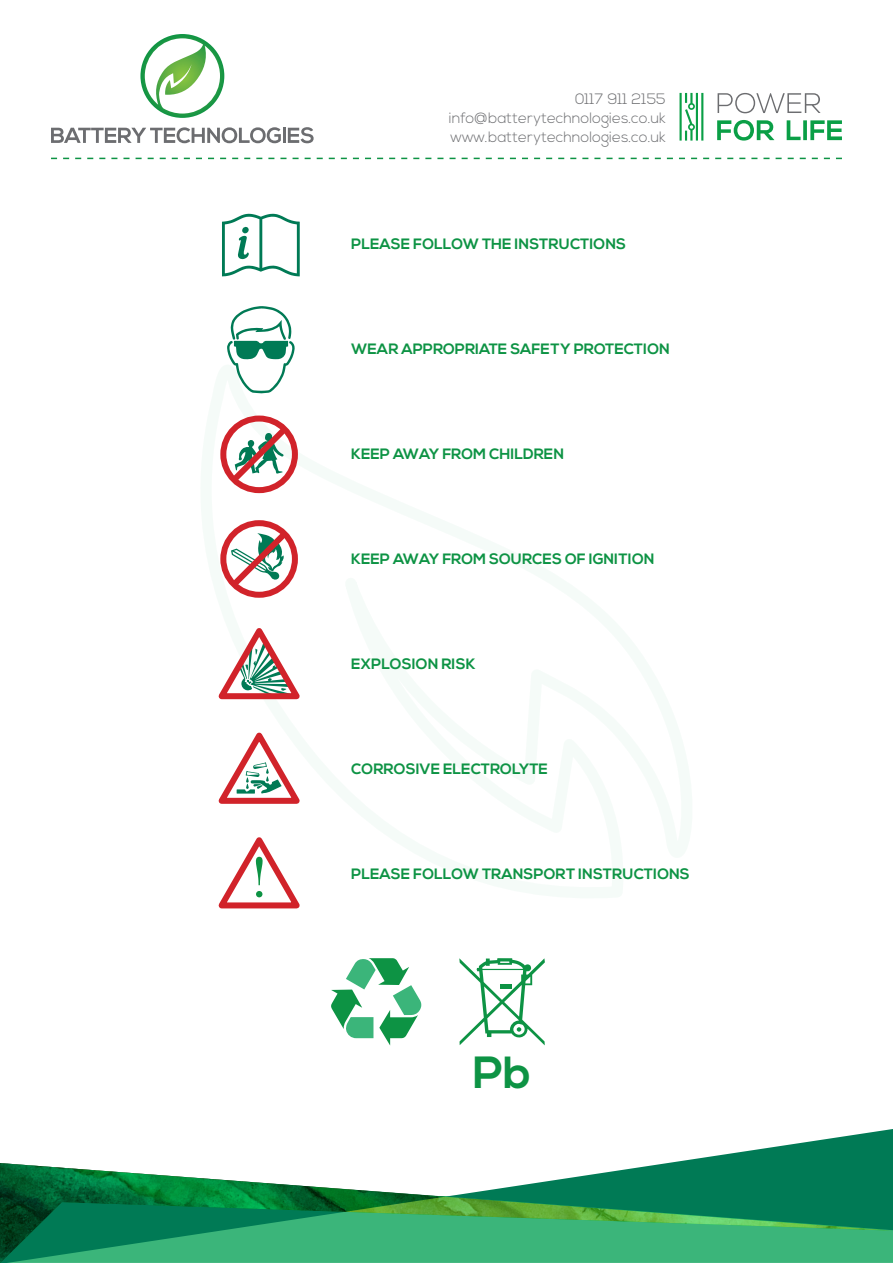
<style>
.page{position:relative;width:893px;height:1263px;background:#fff}
.page>*{position:absolute;margin:0;border:0;box-sizing:border-box;transform-origin:0 0}
.t1{font:700 45px "Nexa";color:#0d9344}
.t2{font:700 15px "Nexa";color:#0d9344}
.t3{font:300 15px "Nexa";color:#6c6d70}
</style>
<div class="page">
<svg style="left:140px;top:34px;width:84px;height:84px"></svg>
<svg style="left:51px;top:127px;width:230px;height:16px"></svg>
<hr style="left:283px;top:128px;width:3px;height:15px;background:#6c6d70">
<svg style="left:288px;top:127px;width:26px;height:16px"></svg>
<svg style="left:51px;top:158px;width:791px;height:1px"></svg>
<hr style="left:696px;top:93px;width:2px;height:48px;background:#0a9f46">
<hr style="left:701px;top:93px;width:2px;height:48px;background:#0a9f46">
<hr style="left:679px;top:93px;width:3px;height:48px;background:#0a9f46">
<div style="left:688px;top:124px;width:7px;height:6px;border:2px solid #0a9f46;border-radius:50%"></div>
<div style="left:688px;top:103px;width:7px;height:7px;border:2px solid #0a9f46;border-radius:50%"></div>
<svg style="left:685px;top:93px;width:9px;height:48px"></svg>
<svg style="left:717px;top:120px;width:125px;height:21px"></svg>
<svg style="left:718px;top:93px;width:103px;height:20px"></svg>
<svg style="left:668px;top:1129px;width:225px;height:34px"></svg>
<img style="left:0;top:1163px;width:893px;height:100px">
<svg style="left:222px;top:214px;width:78px;height:62px"></svg>
<svg style="left:227px;top:306px;width:68px;height:87px"></svg>
<div style="left:220px;top:415px;width:78px;height:78px;border:6px solid #d1232a;border-radius:50%"></div>
<svg style="left:226px;top:420px;width:68px;height:68px"></svg>
<div style="left:220px;top:520px;width:78px;height:78px;border:6px solid #d1232a;border-radius:50%"></div>
<svg style="left:226px;top:524px;width:68px;height:68px"></svg>
<svg style="left:218px;top:628px;width:82px;height:72px"></svg>
<svg style="left:218px;top:732px;width:82px;height:72px"></svg>
<svg style="left:218px;top:837px;width:82px;height:72px"></svg>
<svg style="left:459px;top:958px;width:86px;height:87px"></svg>
<svg style="left:331px;top:958px;width:90px;height:87px"></svg>
<p class="t3" style="left:575px;top:90px;width:92px">0117 911 2155</p>
<p class="t3" style="left:449px;top:109px;width:218px">info@batterytechnologies.co.uk</p>
<p class="t3" style="left:451px;top:128px;width:217px">www.batterytechnologies.co.uk</p>
<p class="t2" style="left:351px;top:236px;width:276px">PLEASE FOLLOW THE INSTRUCTIONS</p>
<p class="t2" style="left:351px;top:340px;width:320px">WEAR APPROPRIATE SAFETY PROTECTION</p>
<p class="t2" style="left:351px;top:445px;width:214px">KEEP AWAY FROM CHILDREN</p>
<p class="t2" style="left:351px;top:550px;width:305px">KEEP AWAY FROM SOURCES OF IGNITION</p>
<p class="t2" style="left:351px;top:655px;width:126px">EXPLOSION RISK</p>
<p class="t2" style="left:351px;top:760px;width:198px">CORROSIVE ELECTROLYTE</p>
<p class="t2" style="left:351px;top:865px;width:340px">PLEASE FOLLOW TRANSPORT INSTRUCTIONS</p>
<p class="t1" style="left:473px;top:1047px;width:60px">Pb</p>
</div>
